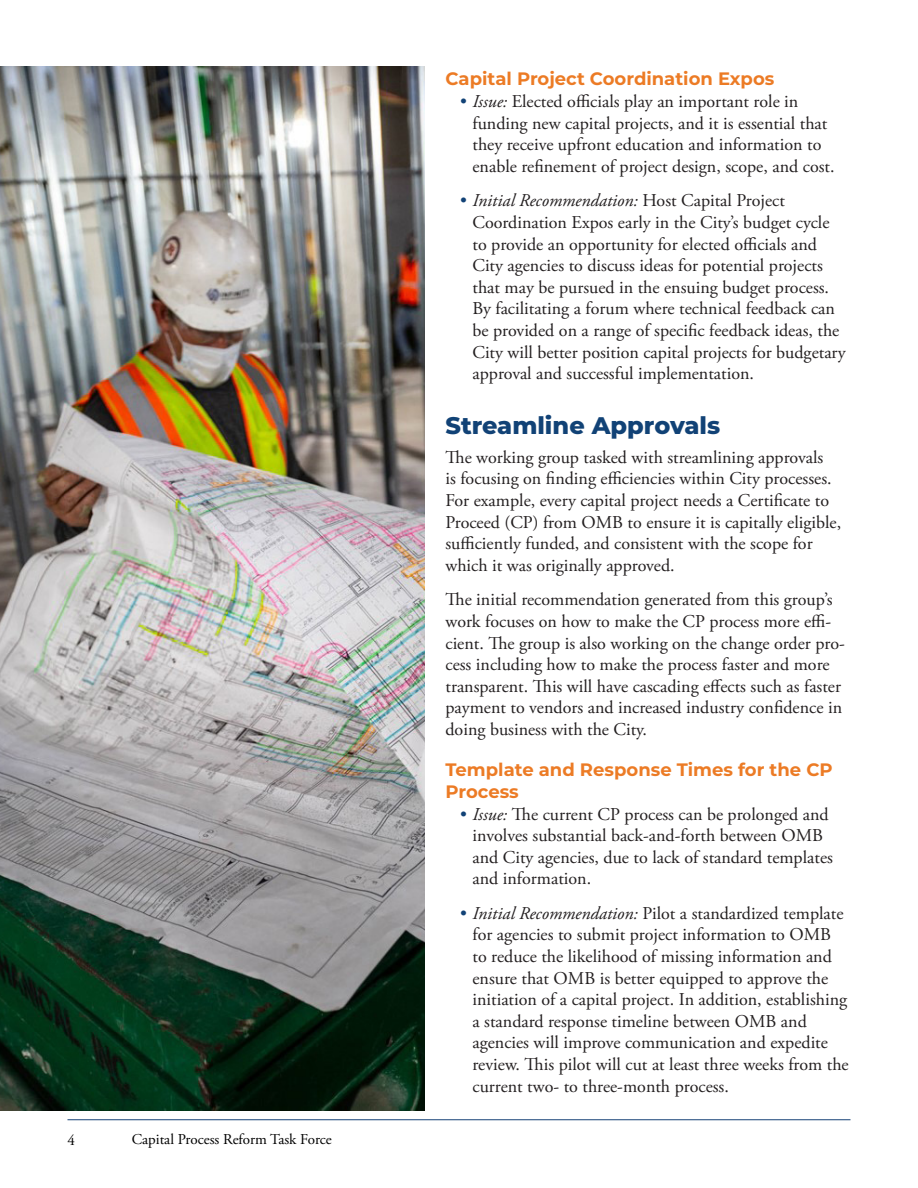
<style>
.page{position:relative;width:918px;height:1188px;background:#fff}
.page>*{position:absolute;margin:0;border:0;box-sizing:border-box;transform-origin:0 0}
.Subhead{font:800 24px "Montserrat";color:#114276}
.Copy{font:18px/21.6px "Adobe Garamond Pro";color:#231f20}
.Subhead_2{font:700 18px/21.6px "Montserrat";color:#ec7b25}
.t1{font:15px "Adobe Garamond Pro";color:#000}
.s1{font-style:italic;color:#114276}
.s2{font-style:italic}
</style>
<div class="page">
<hr style="left:68px;top:1119px;width:782px;height:1px;background:#164277">
<img style="left:0;top:67px;width:424px;height:1043px">
<p class="t1" style="left:68px;top:1131px;width:9px">4</p>
<p class="t1" style="left:132px;top:1130px;width:202px">Capital Process Reform Task Force</p>
<p class="Subhead_2" style="left:446px;top:67px;width:330px">Capital Project Coordination Expos</p>
<p class="Copy" style="left:472px;top:91px;width:364px;text-indent:-14px"><span class="s1">•</span> <span class="s2">Issue:</span> Elected officials play an important role in funding new capital projects, and it is essential that they receive upfront education and information to enable refinement of project design, scope, and cost.</p>
<p class="Copy" style="left:472px;top:191px;width:375px;text-indent:-14px"><span class="s1">•</span> <span class="s2">Initial Recommendation:</span> Host Capital Project Coordination Expos early in the City’s budget cycle to provide an opportunity for elected officials and City agencies to discuss ideas for potential projects that may be pursued in the ensuing budget process.<br>By facilitating a forum where technical feedback can be provided on a range of specific feedback ideas, the City will better position capital projects for budgetary approval and successful implementation.</p>
<p class="Subhead" style="left:446px;top:408px;width:276px">Streamline Approvals</p>
<p class="Copy" style="left:446px;top:447px;width:397px">The working group tasked with streamlining approvals<br>is focusing on finding efficiencies within City processes.<br>For example, every capital project needs a Certificate to Proceed (CP) from OMB to ensure it is capitally eligible, sufficiently funded, and consistent with the scope for which it was originally approved.</p>
<p class="Copy" style="left:446px;top:590px;width:401px">The initial recommendation generated from this group’s work focuses on how to make the CP process more effi&shy;cient. The group is also working on the change order pro&shy;cess including how to make the process faster and more transparent. This will have cascading effects such as faster payment to vendors and increased industry confidence in doing business with the City.</p>
<p class="Subhead_2" style="left:446px;top:758px;width:389px">Template and Response Times for the CP<br>Process</p>
<p class="Copy" style="left:472px;top:804px;width:362px;text-indent:-14px"><span class="s1">•</span> <span class="s2">Issue:</span> The current CP process can be prolonged and involves substantial back-and-forth between OMB and City agencies, due to lack of standard templates and information.</p>
<p class="Copy" style="left:472px;top:903px;width:378px;text-indent:-14px"><span class="s1">•</span> <span class="s2">Initial Recommendation:</span> Pilot a standardized template for agencies to submit project information to OMB to reduce the likelihood of missing information and ensure that OMB is better equipped to approve the initiation of a capital project. In addition, establishing a standard response timeline between OMB and agencies will improve communication and expedite review. This pilot will cut at least three weeks from the current two- to three-month process.</p>
</div>
